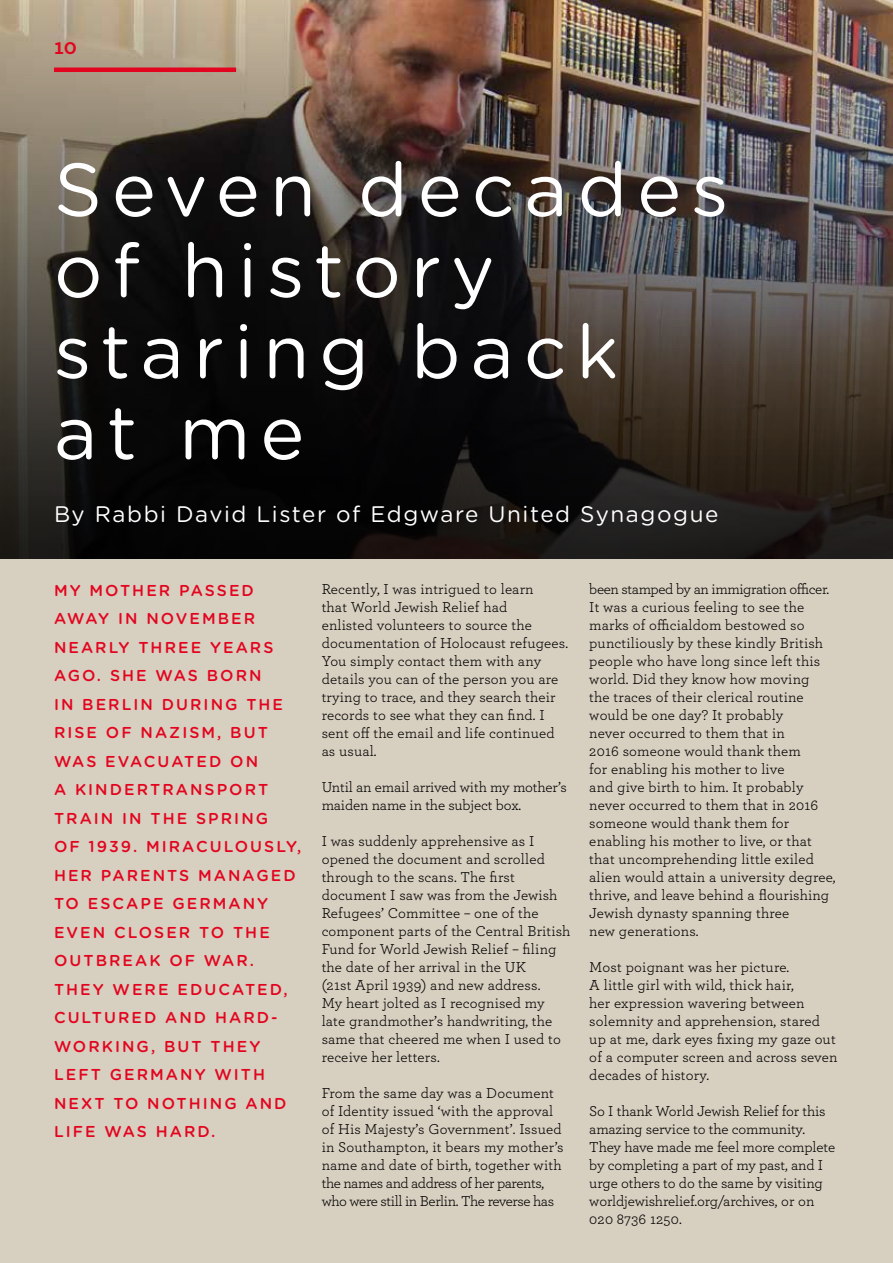
<style>
.page{position:relative;width:893px;height:1263px;background:#d7cfc0}
.page>*{position:absolute;margin:0;border:0;box-sizing:border-box;transform-origin:0 0}
.t1{font:75px/81px "Gotham Rounded";letter-spacing:.13em;color:#fff}
.t2{font:22.5px "Gotham Rounded";letter-spacing:.07em;color:#fff}
.t3{font:700 22.5px "Archer";color:#e3051f}
.t4{font:500 15.75px/28.5px "Gotham Rounded";letter-spacing:.13em;color:#e3051f}
.t5{font:15px/18px "Archer";letter-spacing:.01em;color:#000}
.t6{font:15px/18px "Archer";letter-spacing:-.01em;color:#000}
</style>
<div class="page">
<img style="left:0;top:0;width:893px;height:558px">
<hr style="left:54px;top:68px;width:182px;height:4px;background:#e3051f">
<h2 class="t3" style="left:54px;top:29px;width:24px">10</h2>
<h1 class="t1" style="left:54px;top:146px;width:676px">Seven decades of history staring back<br>at me</h1>
<h2 class="t2" style="left:54px;top:499px;width:666px">By Rabbi David Lister of Edgware United Synagogue</h2>
<p class="t4" style="left:54px;top:575px;width:249px">MY MOTHER PASSED<br>AWAY IN NOVEMBER<br>NEARLY THREE YEARS<br>AGO. SHE WAS BORN<br>IN BERLIN DURING THE<br>RISE OF NAZISM, BUT<br>WAS EVACUATED ON<br>A KINDERTRANSPORT<br>TRAIN IN THE SPRING<br>OF 1939. MIRACULOUSLY,<br>HER PARENTS MANAGED<br>TO ESCAPE GERMANY<br>EVEN CLOSER TO THE<br>OUTBREAK OF WAR.<br>THEY WERE EDUCATED,<br>CULTURED AND HARD-<br>WORKING, BUT THEY<br>LEFT GERMANY WITH<br>NEXT TO NOTHING AND<br>LIFE WAS HARD.</p>
<p class="t5" style="left:589px;top:579px;width:248px">been stamped by an immigration officer.<br>It was a curious feeling to see the marks of officialdom bestowed so punctiliously by these kindly British people who have long since left this world. Did they know how moving<br>the traces of their clerical routine would be one day? It probably<br>never occurred to them that in<br>2016 someone would thank them<br>for enabling his mother to live<br>and give birth to him. It probably never occurred to them that in 2016 someone would thank them for enabling his mother to live, or that that uncomprehending little exiled alien would attain a university degree, thrive, and leave behind a flourishing Jewish dynasty spanning three<br>new generations.</p>
<p class="t5" style="left:322px;top:579px;width:248px">Recently, I was intrigued to learn<br>that World Jewish Relief had<br>enlisted volunteers to source the documentation of Holocaust refugees.<br>You simply contact them with any details you can of the person you are trying to trace, and they search their records to see what they can find. I sent off the email and life continued as usual.</p>
<p class="t6" style="left:322px;top:777px;width:247px">Until an email arrived with my mother’s maiden name in the subject box.</p>
<p class="t5" style="left:322px;top:831px;width:250px">I was suddenly apprehensive as I opened the document and scrolled through to the scans. The first document I saw was from the Jewish<br>Refugees’ Committee – one of the component parts of the Central British<br>Fund for World Jewish Relief – filing the date of her arrival in the UK<br>(21st April 1939) and new address.<br>My heart jolted as I recognised my late grandmother’s handwriting, the same that cheered me when I used to receive her letters.</p>
<p class="t5" style="left:322px;top:1083px;width:244px">From the same day was a Document of Identity issued ‘with the approval of His Majesty’s Government’. Issued in Southampton, it bears my mother’s name and date of birth, together with the names and address of her parents, who were still in Berlin. The reverse has</p>
<p class="t5" style="left:589px;top:957px;width:250px">Most poignant was her picture.<br>A little girl with wild, thick hair,<br>her expression wavering between solemnity and apprehension, stared up at me, dark eyes fixing my gaze out of a computer screen and across seven decades of history.</p>
<p class="t6" style="left:589px;top:1101px;width:248px">So I thank World Jewish Relief for this amazing service to the community.<br>They have made me feel more complete by completing a part of my past, and I urge others to do the same by visiting worldjewishrelief.org/archives, or on 020 8736 1250.</p>
</div>
